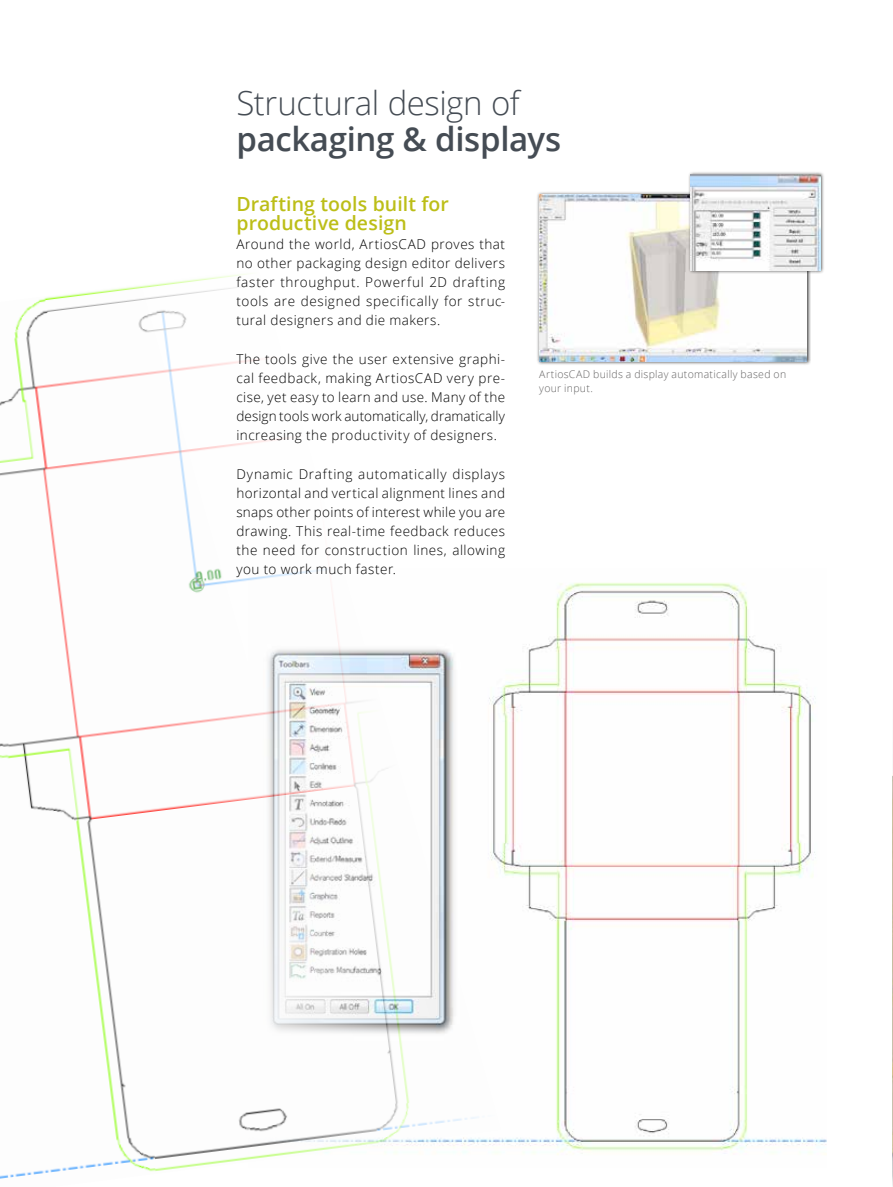
<style>
.page{position:relative;width:893px;height:1187px;background:#fff}
.page>*{position:absolute;margin:0;border:0;box-sizing:border-box;transform-origin:0 0}
.t1{font:300 33px "Open Sans";letter-spacing:-.015em;color:#454c54}
.t2{font:600 33px "Open Sans";letter-spacing:-.01em;color:#454c54}
.t3{font:600 19.5px/19.2px "Open Sans";letter-spacing:.005em;color:#bcbe18}
.t4{font:300 13.5px/19.2px "Open Sans";letter-spacing:.04em;color:#000;text-align:justify}
.t5{font:300 10.5px/13.5px "Open Sans";letter-spacing:.03em;color:#646363}
</style>
<div class="page">
<img style="left:595px;top:583px;width:232px;height:568px">
<img style="left:0;top:274px;width:595px;height:905px">
<img style="left:892px;top:775px;width:1px;height:411px">
<div style="left:536px;top:191px;width:275px;height:174px;background:#000;opacity:.75"></div>
<img style="left:539px;top:194px;width:268px;height:167px">
<div style="left:688px;top:171px;width:137px;height:103px;background:#000;opacity:.75"></div>
<img style="left:691px;top:174px;width:130px;height:96px">
<h1 class="t1" style="left:236px;top:80px;width:285px">Structural design of</h1>
<h1 class="t2" style="left:236px;top:116px;width:326px">packaging &amp; displays</h1>
<h2 class="t3" style="left:236px;top:193px;width:214px">Drafting tools built for productive design</h2>
<p class="t4" style="left:236px;top:234px;width:270px">Around the world, ArtiosCAD proves that no other packaging design editor delivers faster throughput. Powerful 2D drafting tools are designed specifically for struc&shy;tural designers and die makers.</p>
<p class="t4" style="left:236px;top:349px;width:270px">The tools give the user extensive graphi&shy;cal feedback, making ArtiosCAD very pre&shy;cise, yet easy to learn and use. Many of the design tools work automatically, dramatically increasing the productivity of designers.</p>
<p class="t4" style="left:236px;top:463px;width:270px">Dynamic Drafting automatically displays horizontal and vertical alignment lines and snaps other points of interest while you are drawing. This real-time feedback reduces the need for construction lines, allowing you to work much faster.</p>
<p class="t5" style="left:539px;top:367px;width:249px">ArtiosCAD builds a display automatically based on your input.</p>
</div>
